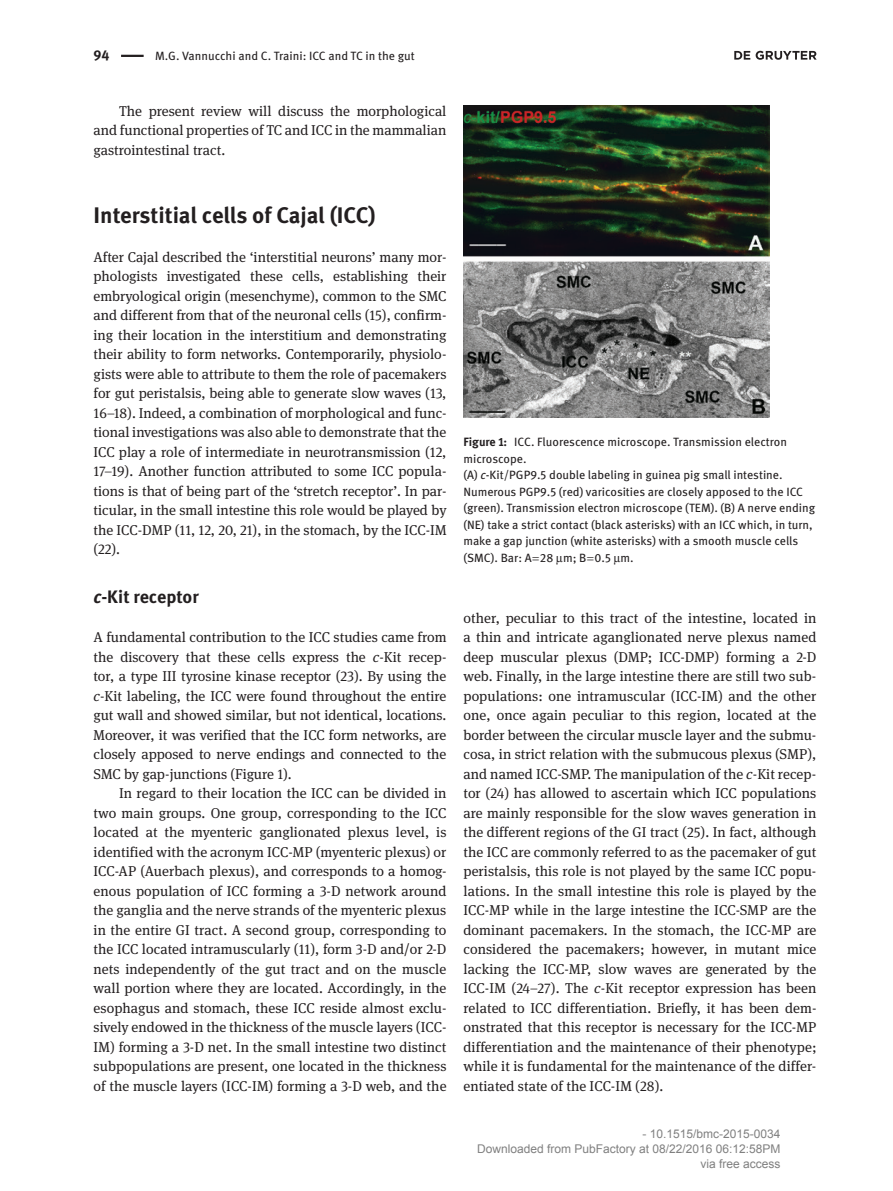
<style>
.page{position:relative;width:893px;height:1191px;background:#fff}
.page>*{position:absolute;margin:0;border:0;box-sizing:border-box;transform-origin:0 0}
.t1{font:700 22.5px "DG Meta Science";letter-spacing:-.005em;color:#231f20}
.t2{font:700 18px "DG Meta Science";color:#231f20}
.t3{font:14.25px/19.5px "DG Meta Serif Science";color:#231f20;text-align:justify}
.t4{font:700 14.25px "DG Meta Science";color:#231f20}
.t5{font:12px/16.5px "DG Meta Science";color:#231f20}
.t6{font:12px/15px "Arial";color:#808080;text-align:right}
.s1{font-style:italic}
.s2{font-weight:700}
</style>
<div class="page">
<hr style="left:121px;top:55px;width:23px;height:2px;background:#231f20">
<img style="left:463px;top:105px;width:306px;height:313px">
<svg style="left:734px;top:51px;width:83px;height:9px"></svg>
<p class="t4" style="left:94px;top:44px;width:18px">94</p>
<p class="t5" style="left:155px;top:47px;width:261px">M.G. Vannucchi and C. Traini: ICC and TC in the gut</p>
<p class="t3" style="left:94px;top:101px;width:354px;text-indent:26px">The present review will discuss the morphological and functional properties of TC and ICC in the mammalian gastrointestinal tract.</p>
<h1 class="t1" style="left:94px;top:197px;width:284px">Interstitial cells of Cajal (ICC)</h1>
<p class="t3" style="left:94px;top:247px;width:354px">After Cajal described the ‘interstitial neurons’ many mor&shy;phologists investigated these cells, establishing their embryological origin (mesenchyme), common to the SMC and different from that of the neuronal cells (15), confirm&shy;ing their location in the interstitium and demonstrating their ability to form networks. Contemporarily, physiolo&shy;gists were able to attribute to them the role of pacemakers for gut peristalsis, being able to generate slow waves (13, 16–18). Indeed, a combination of morphological and func&shy;tional investigations was also able to demonstrate that the ICC play a role of intermediate in neurotransmission (12, 17–19). Another function attributed to some ICC popula&shy;tions is that of being part of the ‘stretch receptor’. In par&shy;ticular, in the small intestine this role would be played by the ICC-DMP (11, 12, 20, 21), in the stomach, by the ICC-IM (22).</p>
<p class="t2" style="left:94px;top:582px;width:107px"><span class="s1">c</span>-Kit receptor</p>
<p class="t3" style="left:94px;top:627px;width:354px">A fundamental contribution to the ICC studies came from the discovery that these cells express the <span class="s1">c</span>-Kit recep&shy;tor, a type III tyrosine kinase receptor (23). By using the <span class="s1">c</span>-Kit labeling, the ICC were found throughout the entire gut wall and showed similar, but not identical, locations.<br>Moreover, it was verified that the ICC form networks, are closely apposed to nerve endings and connected to the SMC by gap-junctions (Figure 1).</p>
<p class="t3" style="left:94px;top:783px;width:354px;text-indent:26px">In regard to their location the ICC can be divided in two main groups. One group, corresponding to the ICC located at the myenteric ganglionated plexus level, is identified with the acronym ICC-MP (myenteric plexus) or ICC-AP (Auerbach plexus), and corresponds to a homog&shy;enous population of ICC forming a 3-D network around the ganglia and the nerve strands of the myenteric plexus in the entire GI tract. A second group, corresponding to the ICC located intramuscularly (11), form 3-D and/or 2-D nets independently of the gut tract and on the muscle wall portion where they are located. Accordingly, in the esophagus and stomach, these ICC reside almost exclu&shy;sively endowed in the thickness of the muscle layers (ICC-IM) forming a 3-D net. In the small intestine two distinct subpopulations are present, one located in the thickness of the muscle layers (ICC-IM) forming a 3-D web, and the</p>
<p class="t5" style="left:463px;top:433px;width:353px"><span class="s2">Figure 1:</span> ICC. Fluorescence microscope. Transmission electron microscope.<br>(A) <span class="s1">c</span>-Kit/PGP9.5 double labeling in guinea pig small intestine.<br>Numerous PGP9.5 (red) varicosities are closely apposed to the ICC (green). Transmission electron microscope (TEM). (B) A nerve ending (NE) take a strict contact (black asterisks) with an ICC which, in turn, make a gap junction (white asterisks) with a smooth muscle cells (SMC). Bar: A 28 m; B 0.5 m.</p>
<p class="t3" style="left:463px;top:608px;width:354px">other, peculiar to this tract of the intestine, located in a thin and intricate aganglionated nerve plexus named deep muscular plexus (DMP; ICC-DMP) forming a 2-D web. Finally, in the large intestine there are still two sub&shy;populations: one intramuscular (ICC-IM) and the other one, once again peculiar to this region, located at the border between the circular muscle layer and the submu&shy;cosa, in strict relation with the submucous plexus (SMP), and named ICC-SMP. The manipulation of the <span class="s1">c</span>-Kit recep&shy;tor (24) has allowed to ascertain which ICC populations are mainly responsible for the slow waves generation in the different regions of the GI tract (25). In fact, although the ICC are commonly referred to as the pacemaker of gut peristalsis, this role is not played by the same ICC popu&shy;lations. In the small intestine this role is played by the ICC-MP while in the large intestine the ICC-SMP are the dominant pacemakers. In the stomach, the ICC-MP are considered the pacemakers; however, in mutant mice lacking the ICC-MP, slow waves are generated by the ICC-IM (24–27). The <span class="s1">c</span>-Kit receptor expression has been related to ICC differentiation. Briefly, it has been dem&shy;onstrated that this receptor is necessary for the ICC-MP differentiation and the maintenance of their phenotype; while it is fundamental for the maintenance of the differ&shy;entiated state of the ICC-IM (28).</p>
<p class="t6" style="left:477px;top:1127px;width:305px">- 10.1515/bmc-2015-0034<br>Downloaded from PubFactory at 08/22/2016 06:12:58PM via free access</p>
</div>
